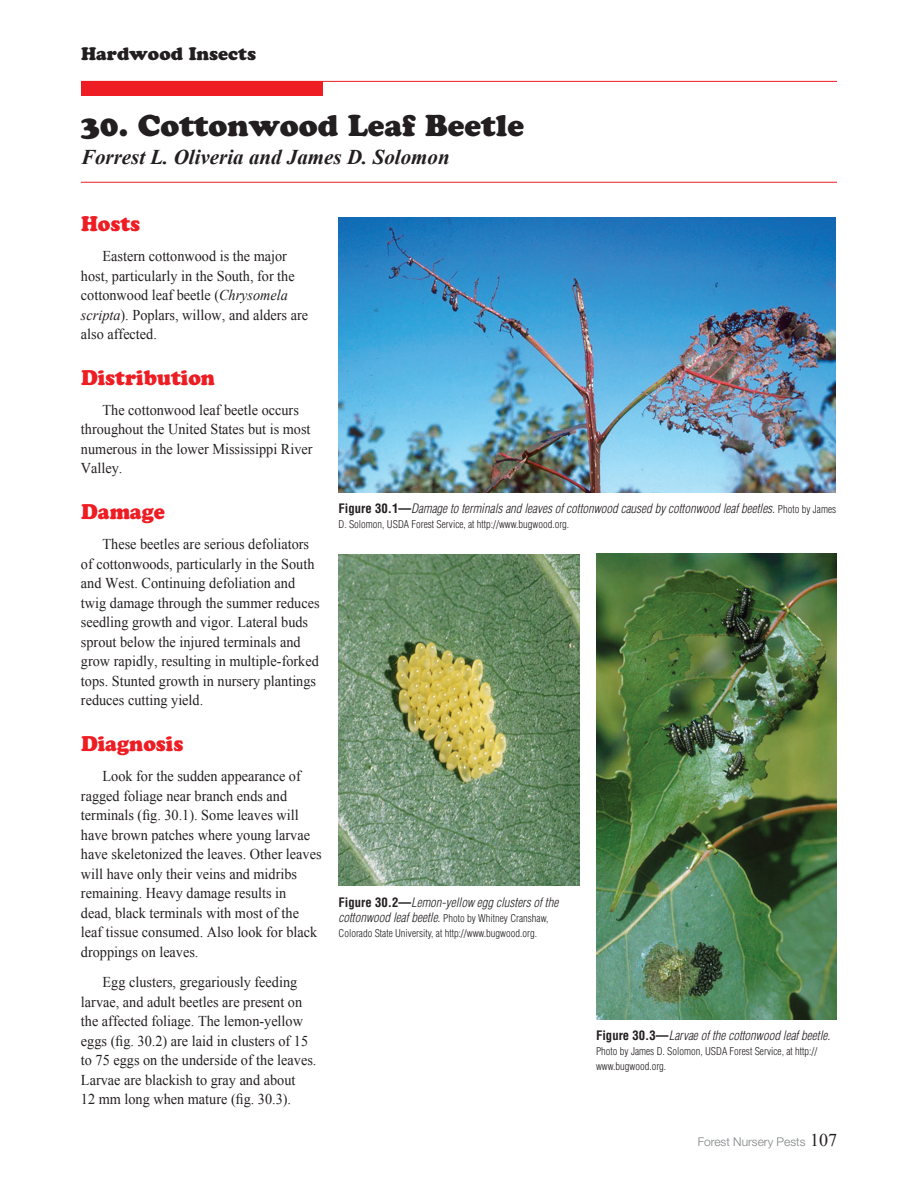
<style>
.page{position:relative;width:918px;height:1188px;background:#fff}
.page>*{position:absolute;margin:0;border:0;box-sizing:border-box;transform-origin:0 0}
.t1{font:30px "Cooper Black Std";color:#231f20}
.t2{font:italic 700 21px "Times New Roman";color:#231f20}
.t3{font:21px "Cooper Black Std";color:#ee1d23;scale:.95 1}
.t4{font:18px "Cooper Black Std";color:#231f20}
.t5{font:15px/19.5px "Times New Roman";color:#231f20;scale:.95 1}
.t6{font:italic 300 condensed 12.75px "Helvetica";color:#231f20}
.t7{font:300 12px "Helvetica Neue";color:#808285}
.t8{font:300 condensed 10.5px/15px "Helvetica";color:#231f20}
.s1{font-style:italic}
.s2{font-weight:700;font-style:normal}
.s3{font-style:normal;font-size:10.5px}
.s4{font-style:italic;font-size:12.75px}
.s5{font-family:"Times New Roman";font-weight:400;font-size:18px;color:#231f20}
</style>
<div class="page">
<hr style="left:81px;top:81px;width:756px;height:1px;background:#ee1d23">
<hr style="left:81px;top:182px;width:756px;height:1px;background:#ee1d23">
<div style="left:81px;top:81px;width:242px;height:15px;background:#ee1d23"></div>
<img style="left:339px;top:218px;width:496px;height:275px">
<img style="left:339px;top:554px;width:240px;height:331px">
<img style="left:596px;top:554px;width:241px;height:466px">
<p class="t4" style="left:81px;top:43px;width:177px">Hardwood Insects</p>
<h1 class="t1" style="left:81px;top:107px;width:445px">30. Cottonwood Leaf Beetle</h1>
<h2 class="t2" style="left:81px;top:143px;width:370px">Forrest L. Oliveria and James D. Solomon</h2>
<h2 class="t3" style="left:81px;top:211px;width:64px">Hosts</h2>
<p class="t5" style="left:81px;top:246px;width:241px;text-indent:22px">Eastern cottonwood is the major host, particularly in the South, for the cottonwood leaf beetle (<span class="s1">Chrysomela scripta</span>). Poplars, willow, and alders are also affected.</p>
<h2 class="t3" style="left:81px;top:365px;width:143px">Distribution</h2>
<p class="t5" style="left:81px;top:400px;width:245px;text-indent:22px">The cottonwood leaf beetle occurs throughout the United States but is most numerous in the lower Mississippi River<br>Valley.</p>
<h2 class="t3" style="left:81px;top:499px;width:90px">Damage</h2>
<p class="t5" style="left:81px;top:534px;width:253px;text-indent:22px">These beetles are serious defoliators of cottonwoods, particularly in the South and West. Continuing defoliation and twig damage through the summer reduces seedling growth and vigor. Lateral buds sprout below the injured terminals and grow rapidly, resulting in multiple-forked tops. Stunted growth in nursery plantings reduces cutting yield.</p>
<h2 class="t3" style="left:81px;top:731px;width:109px">Diagnosis</h2>
<p class="t5" style="left:81px;top:766px;width:255px;text-indent:22px">Look for the sudden appearance of ragged foliage near branch ends and terminals (fig. 30.1). Some leaves will have brown patches where young larvae have skeletonized the leaves. Other leaves will have only their veins and midribs remaining. Heavy damage results in<br>dead, black terminals with most of the leaf tissue consumed. Also look for black droppings on leaves.</p>
<p class="t5" style="left:81px;top:972px;width:249px;text-indent:22px">Egg clusters, gregariously feeding larvae, and adult beetles are present on the affected foliage. The lemon-yellow eggs (fig. 30.2) are laid in clusters of 15 to 75 eggs on the underside of the leaves.<br>Larvae are blackish to gray and about<br>12 mm long when mature (fig. 30.3).</p>
<p class="t6" style="left:339px;top:501px;width:499px"><span class="s2">Figure 30.1—</span>Damage to terminals and leaves of cottonwood caused by cottonwood leaf beetles. <span class="s3">Photo by James</span></p>
<p class="t8" style="left:339px;top:516px;width:232px">D. Solomon, USDA Forest Service, at http://www.bugwood.org.</p>
<p class="t6" style="left:339px;top:895px;width:221px"><span class="s2">Figure 30.2—</span>Lemon-yellow egg clusters of the</p>
<p class="t8" style="left:339px;top:911px;width:211px"><span class="s4">cottonwood leaf beetle.</span> Photo by Whitney Cranshaw,<br>Colorado State University, at http://www.bugwood.org.</p>
<p class="t6" style="left:596px;top:1028px;width:236px"><span class="s2">Figure 30.3—</span>Larvae of the cottonwood leaf beetle.</p>
<p class="t8" style="left:596px;top:1044px;width:223px">Photo by James D. Solomon, USDA Forest Service, at http:// www.bugwood.org.</p>
<p class="t7" style="left:698px;top:1135px;width:141px">Forest Nursery Pests <span class="s5">107</span></p>
</div>
